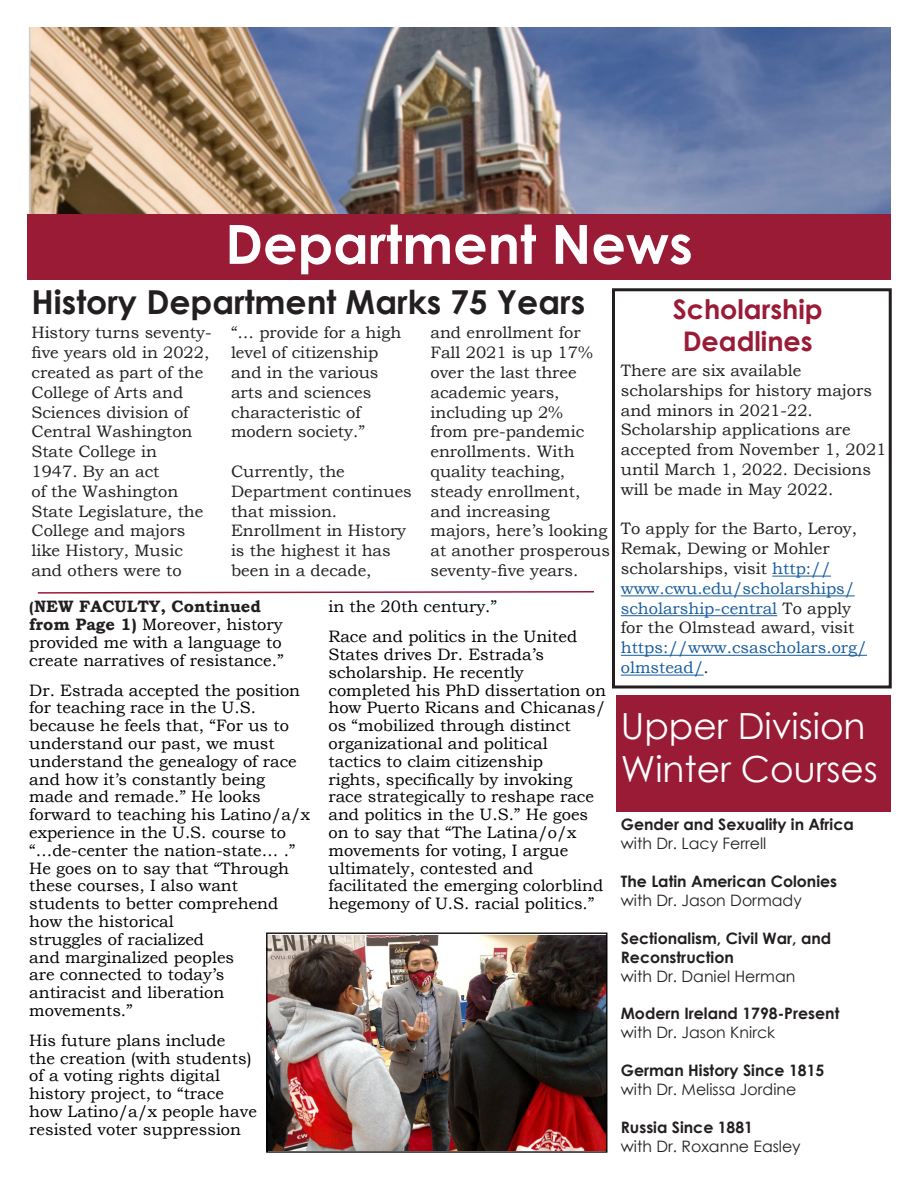
<style>
.page{position:relative;width:918px;height:1188px;background:#fff}
.page>*{position:absolute;margin:0;border:0;box-sizing:border-box;transform-origin:0 0}
.t1{font:700 54px "Century Gothic";color:#fff}
.t2{font:36px/43.2px "Century Gothic";color:#fff}
.t3{font:700 33px "Century Gothic";color:#231f20}
.t4{font:700 27px "Century Gothic";color:#991b36}
.t5{font:16.5px/17.9px "Bookman Old Style";color:#000}
.t6{font:16.5px/19.8px "Bookman Old Style";color:#231f20}
.t7{font:700 15.75px "Century Gothic";color:#231f20}
.t8{font:15.75px "Century Gothic";color:#231f20}
.s1{font-weight:700;font-size:15px;color:#231f20}
.s2{font-weight:700;color:#231f20}
.s3{color:#175d9e}
</style>
<div class="page">
<img style="left:28px;top:27px;width:863px;height:187px">
<div style="left:27px;top:214px;width:864px;height:66px;background:#991b36"></div>
<div style="left:616px;top:696px;width:275px;height:116px;background:#991b36"></div>
<svg style="left:37px;top:591px;width:557px;height:3px"></svg>
<img style="left:268px;top:935px;width:337px;height:215px">
<div style="left:266px;top:933px;width:341px;height:220px;border:1px solid #000"></div>
<div style="left:612px;top:288px;width:280px;height:400px;border:3px solid #231f20"></div>
<hr style="left:772px;top:576px;width:59px;height:1px;background:#175d9e">
<hr style="left:621px;top:595px;width:234px;height:1px;background:#175d9e">
<hr style="left:621px;top:615px;width:156px;height:1px;background:#175d9e">
<hr style="left:621px;top:655px;width:246px;height:1px;background:#175d9e">
<hr style="left:621px;top:675px;width:83px;height:1px;background:#175d9e">
<p class="t1" style="left:225px;top:203px;width:469px">Department News</p>
<p class="t3" style="left:32px;top:277px;width:555px">History Department Marks 75 Years</p>
<p class="t6" style="left:32px;top:323px;width:182px">History turns seventy&shy;five years old in 2022, created as part of the<br>College of Arts and<br>Sciences division of<br>Central Washington<br>State College in<br>1947. By an act<br>of the Washington<br>State Legislature, the<br>College and majors like History, Music and others were to</p>
<p class="t6" style="left:231px;top:323px;width:172px">“… provide for a high level of citizenship and in the various arts and sciences characteristic of modern society.”</p>
<p class="t6" style="left:430px;top:323px;width:181px">and enrollment for<br>Fall 2021 is up 17% over the last three academic years, including up 2%<br>from pre-pandemic enrollments. With quality teaching, steady enrollment, and increasing majors, here’s looking at another prosperous seventy-five years.</p>
<p class="t6" style="left:231px;top:462px;width:182px">Currently, the<br>Department continues that mission.<br>Enrollment in History is the highest it has been in a decade,</p>
<p class="t5" style="left:29px;top:598px;width:256px"><span class="s1">(</span><span class="s2">NEW FACULTY, Continued from Page 1)</span> Moreover, history provided me with a language to create narratives of resistance.”</p>
<p class="t5" style="left:29px;top:681px;width:282px">Dr. Estrada accepted the position for teaching race in the U.S. because he feels that, “For us to understand our past, we must understand the genealogy of race and how it’s constantly being made and remade.” He looks forward to teaching his Latino/a/x experience in the U.S. course to “…de-center the nation-state… .”<br>He goes on to say that “Through these courses, I also want students to better comprehend how the historical<br>struggles of racialized<br>and marginalized peoples<br>are connected to today’s<br>antiracist and liberation movements.”</p>
<p class="t5" style="left:29px;top:1031px;width:229px">His future plans include<br>the creation (with students) of a voting rights digital history project, to “trace how Latino/a/x people have resisted voter suppression</p>
<p class="t5" style="left:328px;top:598px;width:170px">in the 20th century.”</p>
<p class="t5" style="left:328px;top:628px;width:279px">Race and politics in the United<br>States drives Dr. Estrada’s scholarship. He recently completed his PhD dissertation on how Puerto Ricans and Chicanas/ os “mobilized through distinct organizational and political<br>tactics to claim citizenship<br>rights, specifically by invoking race strategically to reshape race and politics in the U.S.” He goes on to say that “The Latina/o/x movements for voting, I argue ultimately, contested and facilitated the emerging colorblind hegemony of U.S. racial politics.”</p>
<p class="t4" style="left:673px;top:289px;width:152px">Scholarship</p>
<p class="t4" style="left:683px;top:321px;width:132px">Deadlines</p>
<p class="t6" style="left:621px;top:361px;width:267px">There are six available scholarships for history majors and minors in 2021-22.<br>Scholarship applications are accepted from November 1, 2021 until March 1, 2022. Decisions will be made in May 2022.</p>
<p class="t6" style="left:621px;top:519px;width:248px">To apply for the Barto, Leroy,<br>Remak, Dewing or Mohler scholarships, visit <span class="s3">http:// www.cwu.edu/scholarships/ scholarship-central</span> To apply for the Olmstead award, visit <span class="s3">https://www.csascholars.org/ olmstead/</span>.</p>
<p class="t2" style="left:621px;top:703px;width:259px">Upper Division<br>Winter Courses</p>
<p class="t7" style="left:621px;top:813px;width:235px">Gender and Sexuality in Africa</p>
<p class="t8" style="left:621px;top:833px;width:147px">with Dr. Lacy Ferrell</p>
<p class="t7" style="left:621px;top:869px;width:218px">The Latin American Colonies</p>
<p class="t8" style="left:621px;top:889px;width:183px">with Dr. Jason Dormady</p>
<p class="t7" style="left:621px;top:926px;width:212px">Sectionalism, Civil War, and</p>
<p class="t7" style="left:621px;top:945px;width:115px">Reconstruction</p>
<p class="t8" style="left:621px;top:965px;width:176px">with Dr. Daniel Herman</p>
<p class="t7" style="left:621px;top:1002px;width:220px">Modern Ireland 1798-Present</p>
<p class="t8" style="left:621px;top:1022px;width:156px">with Dr. Jason Knirck</p>
<p class="t7" style="left:621px;top:1058px;width:205px">German History Since 1815</p>
<p class="t8" style="left:621px;top:1078px;width:177px">with Dr. Melissa Jordine</p>
<p class="t7" style="left:621px;top:1115px;width:134px">Russia Since 1881</p>
<p class="t8" style="left:621px;top:1135px;width:181px">with Dr. Roxanne Easley</p>
</div>
